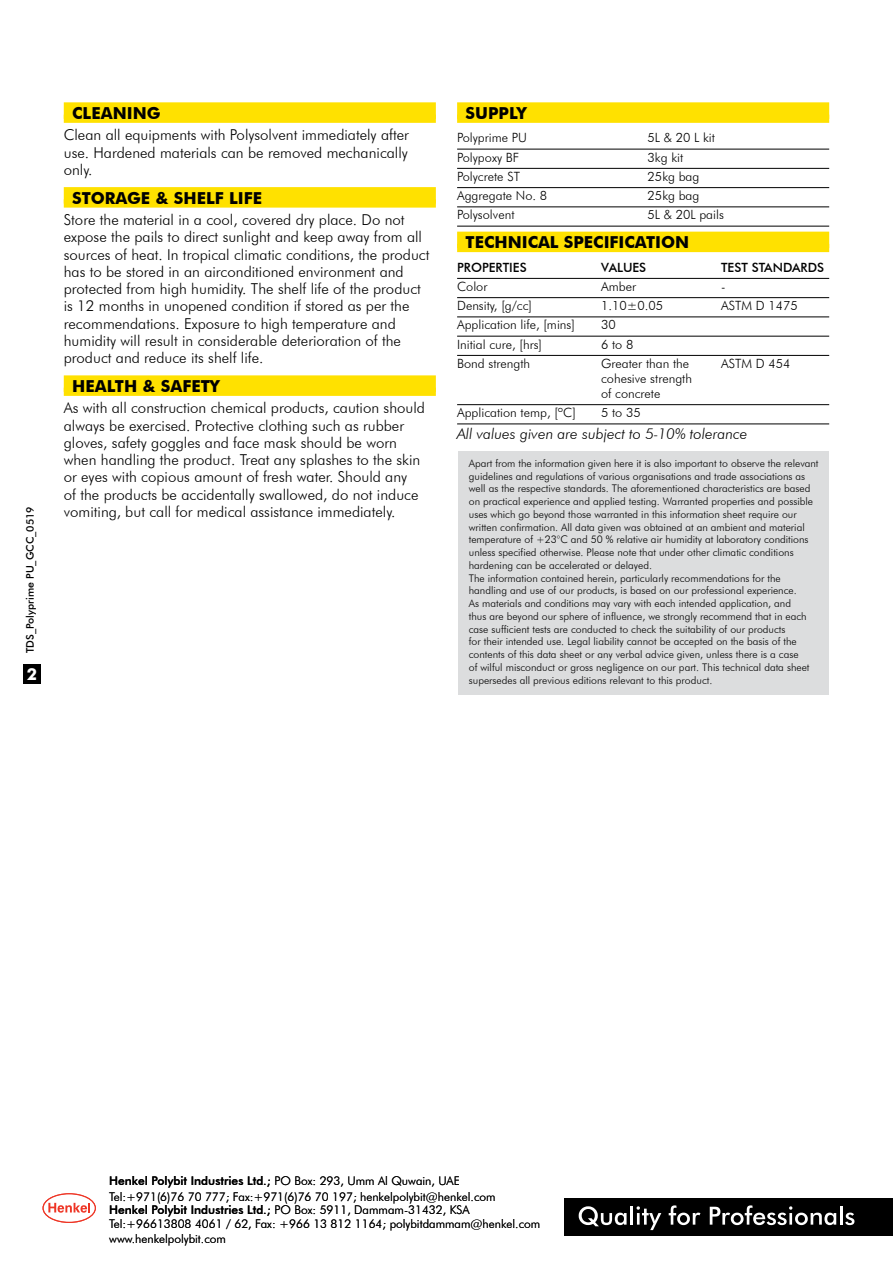
<style>
.page{position:relative;width:893px;height:1263px;background:#fff}
.page>*{position:absolute;margin:0;border:0;box-sizing:border-box;transform-origin:0 0}
.t1{font:700 16.5px "Futura BT";color:#000}
.t2{font:700 16.5px "Futura BT";color:#fff}
.t3{font:300 15px/17.2px "Futura BT";color:#000}
.t4{font:italic 300 15px "Futura BT";color:#000}
.t5{font:300 12.75px/15px "Futura BT";color:#000}
.t6{font:500 12.75px "Futura BT";color:#000}
.t7{font:300 12px/15.5px "Futura BT";color:#000}
.t8{font:300 10.5px/12.8px "Futura BT";color:#000}
.t9{font:500 10.5px "Futura BT";color:#000}
.s1{font-weight:500}
</style>
<div class="page">
<div style="left:23px;top:664px;width:17px;height:20px;background:#000"></div>
<svg style="left:43px;top:1193px;width:53px;height:30px"></svg>
<div style="left:565px;top:1198px;width:328px;height:37px;background:#000"></div>
<svg style="left:579px;top:1206px;width:48px;height:20px"></svg>
<hr style="left:630px;top:1206px;width:3px;height:18px;background:#fff">
<svg style="left:637px;top:1206px;width:24px;height:24px"></svg>
<svg style="left:669px;top:1205px;width:31px;height:20px"></svg>
<svg style="left:710px;top:1205px;width:126px;height:20px"></svg>
<hr style="left:840px;top:1206px;width:3px;height:18px;background:#fff">
<svg style="left:845px;top:1212px;width:9px;height:13px"></svg>
<div style="left:64px;top:102px;width:372px;height:17px;background:#ffe100"></div>
<div style="left:64px;top:115px;width:372px;height:8px;background:#ffe100"></div>
<div style="left:64px;top:187px;width:372px;height:17px;background:#ffe100"></div>
<div style="left:64px;top:199px;width:372px;height:9px;background:#ffe100"></div>
<div style="left:64px;top:375px;width:372px;height:17px;background:#ffe100"></div>
<div style="left:64px;top:388px;width:372px;height:8px;background:#ffe100"></div>
<div style="left:457px;top:102px;width:372px;height:17px;background:#ffe100"></div>
<div style="left:457px;top:115px;width:372px;height:8px;background:#ffe100"></div>
<hr style="left:457px;top:149px;width:372px;height:1px;background:#000">
<hr style="left:457px;top:168px;width:372px;height:1px;background:#000">
<hr style="left:457px;top:187px;width:372px;height:1px;background:#000">
<hr style="left:457px;top:206px;width:372px;height:1px;background:#000">
<hr style="left:457px;top:226px;width:372px;height:1px;background:#000">
<div style="left:457px;top:232px;width:372px;height:16px;background:#ffe100"></div>
<div style="left:457px;top:244px;width:372px;height:8px;background:#ffe100"></div>
<hr style="left:457px;top:278px;width:372px;height:1px;background:#000">
<hr style="left:457px;top:297px;width:372px;height:1px;background:#000">
<hr style="left:457px;top:316px;width:372px;height:1px;background:#000">
<hr style="left:457px;top:336px;width:372px;height:1px;background:#000">
<hr style="left:457px;top:355px;width:372px;height:1px;background:#000">
<hr style="left:457px;top:404px;width:372px;height:1px;background:#000">
<hr style="left:457px;top:423px;width:372px;height:1px;background:#000">
<div style="left:458px;top:451px;width:370px;height:244px;background:#dcddde"></div>
<p class="t9" style="left:24px;top:653px;width:148px;rotate:-90deg">TDS_Polyprime PU_GCC_0519</p>
<h1 class="t2" style="left:27px;top:664px;width:12px">2</h1>
<h1 class="t1" style="left:72px;top:103px;width:90px">CLEANING</h1>
<h2 class="t3" style="left:64px;top:126px;width:347px;text-align:justify">Clean all equipments with Polysolvent immediately after use. Hardened materials can be removed mechanically only.</h2>
<h1 class="t1" style="left:72px;top:188px;width:191px">STORAGE &amp; SHELF LIFE</h1>
<p class="t3" style="left:64px;top:211px;width:367px">Store the material in a cool, covered dry place. Do not expose the pails to direct sunlight and keep away from all sources of heat. In tropical climatic conditions, the product has to be stored in an airconditioned environment and protected from high humidity. The shelf life of the product is 12 months in unopened condition if stored as per the recommendations. Exposure to high temperature and humidity will result in considerable deterioration of the product and reduce its shelf life.</p>
<h1 class="t1" style="left:72px;top:376px;width:149px">HEALTH &amp; SAFETY</h1>
<p class="t3" style="left:64px;top:399px;width:363px">As with all construction chemical products, caution should always be exercised. Protective clothing such as rubber gloves, safety goggles and face mask should be worn when handling the product. Treat any splashes to the skin or eyes with copious amount of fresh water. Should any<br>of the products be accidentally swallowed, do not induce vomiting, but call for medical assistance immediately.</p>
<h1 class="t1" style="left:466px;top:103px;width:63px">SUPPLY</h1>
<p class="t5" style="left:457px;top:130px;width:71px">Polyprime PU</p>
<p class="t5" style="left:648px;top:130px;width:69px">5L &amp; 20 L kit</p>
<p class="t5" style="left:457px;top:149px;width:64px">Polypoxy BF</p>
<p class="t5" style="left:648px;top:149px;width:37px">3kg kit</p>
<p class="t5" style="left:457px;top:169px;width:64px">Polycrete ST</p>
<p class="t5" style="left:648px;top:169px;width:53px">25kg bag</p>
<p class="t5" style="left:457px;top:188px;width:92px">Aggregate No. 8</p>
<p class="t5" style="left:648px;top:188px;width:53px">25kg bag</p>
<p class="t5" style="left:457px;top:207px;width:59px">Polysolvent</p>
<p class="t5" style="left:648px;top:207px;width:78px">5L &amp; 20L pails</p>
<h1 class="t1" style="left:466px;top:232px;width:225px">TECHNICAL SPECIFICATION</h1>
<p class="t6" style="left:457px;top:259px;width:71px">PROPERTIES</p>
<p class="t6" style="left:601px;top:259px;width:47px">VALUES</p>
<p class="t6" style="left:721px;top:259px;width:14px">Test</p>
<p class="t6" style="left:752px;top:259px;width:9px">standards</p>
<p class="t5" style="left:457px;top:279px;width:32px">Color</p>
<p class="t5" style="left:601px;top:279px;width:36px">Amber</p>
<p class="t5" style="left:721px;top:279px;width:6px">-</p>
<p class="t5" style="left:457px;top:298px;width:76px">Density, [g/cc]</p>
<p class="t5" style="left:601px;top:298px;width:64px">1.10±0.05</p>
<p class="t5" style="left:721px;top:298px;width:78px">ASTM D 1475</p>
<p class="t5" style="left:457px;top:317px;width:119px">Application life, [mins]</p>
<p class="t5" style="left:601px;top:317px;width:16px">30</p>
<p class="t5" style="left:457px;top:336px;width:86px">Initial cure, [hrs]</p>
<p class="t5" style="left:601px;top:336px;width:34px">6 to 8</p>
<p class="t5" style="left:457px;top:356px;width:75px">Bond strength</p>
<p class="t5" style="left:601px;top:356px;width:90px">Greater than the</p>
<p class="t5" style="left:721px;top:356px;width:71px">ASTM D 454</p>
<p class="t5" style="left:601px;top:371px;width:92px">cohesive strength of concrete</p>
<p class="t5" style="left:457px;top:405px;width:120px">Application temp, [ºC]</p>
<p class="t5" style="left:601px;top:405px;width:41px">5 to 35</p>
<h2 class="t4" style="left:457px;top:424px;width:292px">All values given are subject to 5-10% tolerance</h2>
<p class="t8" style="left:469px;top:457px;width:351px">Apart from the information given here it is also important to observe the relevant guidelines and regulations of various organisations and trade associations as well as the respective standards. The aforementioned characteristics are based on practical experience and applied testing. Warranted properties and possible uses which go beyond those warranted in this information sheet require our written confirmation. All data given was obtained at an ambient and material temperature of +23°C and 50 % relative air humidity at laboratory conditions unless specified otherwise. Please note that under other climatic conditions hardening can be accelerated or delayed.<br>The information contained herein, particularly recommendations for the handling and use of our products, is based on our professional experience.<br>As materials and conditions may vary with each intended application, and<br>thus are beyond our sphere of influence, we strongly recommend that in each case sufficient tests are conducted to check the suitability of our products<br>for their intended use. Legal liability cannot be accepted on the basis of the contents of this data sheet or any verbal advice given, unless there is a case<br>of wilful misconduct or gross negligence on our part. This technical data sheet supersedes all previous editions relevant to this product.</p>
<p class="t7" style="left:109px;top:1173px;width:388px"><span class="s1">Henkel Polybit Industries Ltd.;</span> PO Box: 293, Umm Al Quwain, UAE<br>Tel:+971(6)76 70 777; Fax:+971(6)76 70 197; henkelpolybit@henkel.com</p>
<p class="t7" style="left:109px;top:1203px;width:433px;line-height:13.5px"><span class="s1">Henkel Polybit Industries Ltd.;</span> PO Box: 5911, Dammam-31432, KSA<br>Tel:+96613808 4061 / 62, Fax: +966 13 812 1164; polybitdammam@henkel.com</p>
<p class="t7" style="left:109px;top:1231px;width:118px">www.henkelpolybit.com</p>
</div>
